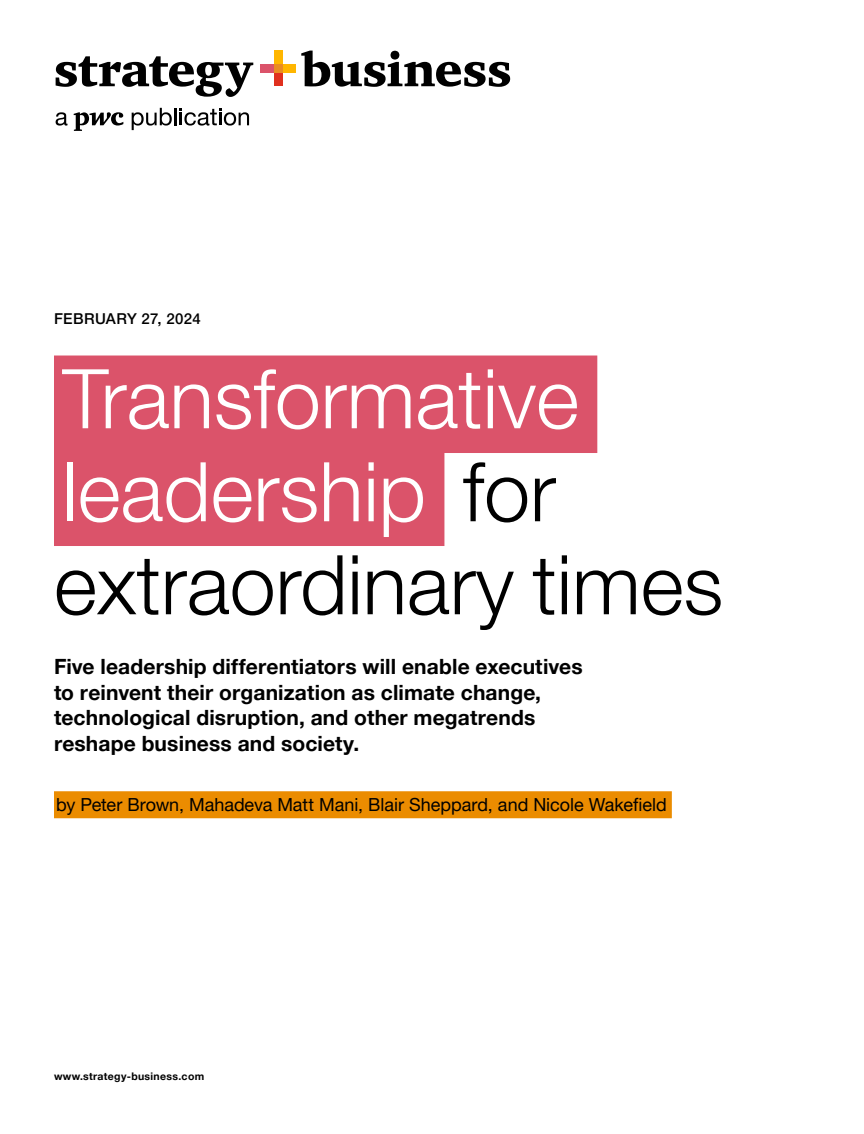
<style>
.page{position:relative;width:864px;height:1134px;background:#fff}
.page>*{position:absolute;margin:0;border:0;box-sizing:border-box;transform-origin:0 0}
.Cover_Title{font:300 82.5px/93px "Helvetica Neue LT Pro";color:#fff}
.Dek_2022{font:700 21px/25.5px "Helvetica Neue LT Pro";letter-spacing:.005em;color:#000}
.Authors_Season_2022{font:18px "Helvetica Neue LT Pro";color:#000}
.Cover_Date{font:500 15px "Helvetica Neue LT Pro";letter-spacing:.025em;color:#000}
.Folio_2022{font:700 10.5px "Helvetica Neue LT Pro";letter-spacing:.03em;color:#000}
.s1{color:#000}
</style>
<div class="page">
<div style="left:282px;top:64px;width:14px;height:9px;background:#ffb600"></div>
<div style="left:274px;top:51px;width:8px;height:13px;background:#ffb600"></div>
<div style="left:274px;top:73px;width:8px;height:13px;background:#e0301e"></div>
<div style="left:260px;top:64px;width:14px;height:9px;background:#db536a"></div>
<div style="left:274px;top:64px;width:8px;height:9px;background:#ea8c23"></div>
<svg style="left:56px;top:56px;width:197px;height:41px"></svg>
<svg style="left:301px;top:51px;width:209px;height:36px"></svg>
<svg style="left:74px;top:112px;width:49px;height:19px"></svg>
<svg style="left:56px;top:112px;width:12px;height:14px"></svg>
<svg style="left:132px;top:108px;width:117px;height:22px"></svg>
<div style="left:54px;top:356px;width:543px;height:97px;background:#db536a"></div>
<div style="left:54px;top:449px;width:390px;height:97px;background:#db536a"></div>
<div style="left:54px;top:791px;width:618px;height:27px;background:#eb8c00"></div>
<p class="Cover_Date" style="left:54px;top:310px;width:148px">FEBRUARY 27, 2024</p>
<p class="Cover_Title" style="left:54px;top:351px;width:671px">Transformative leadership <span class="s1">for extraordinary times</span></p>
<p class="Dek_2022" style="left:54px;top:654px;width:530px">Five leadership differentiators will enable executives to reinvent their organization as climate change, technological disruption, and other megatrends reshape business and society.</p>
<p class="Authors_Season_2022" style="left:56px;top:793px;width:612px">by Peter Brown, Mahadeva Matt Mani, Blair Sheppard, and Nicole Wakefield</p>
<p class="Folio_2022" style="left:54px;top:1070px;width:152px">www.strategy-business.com</p>
</div>
